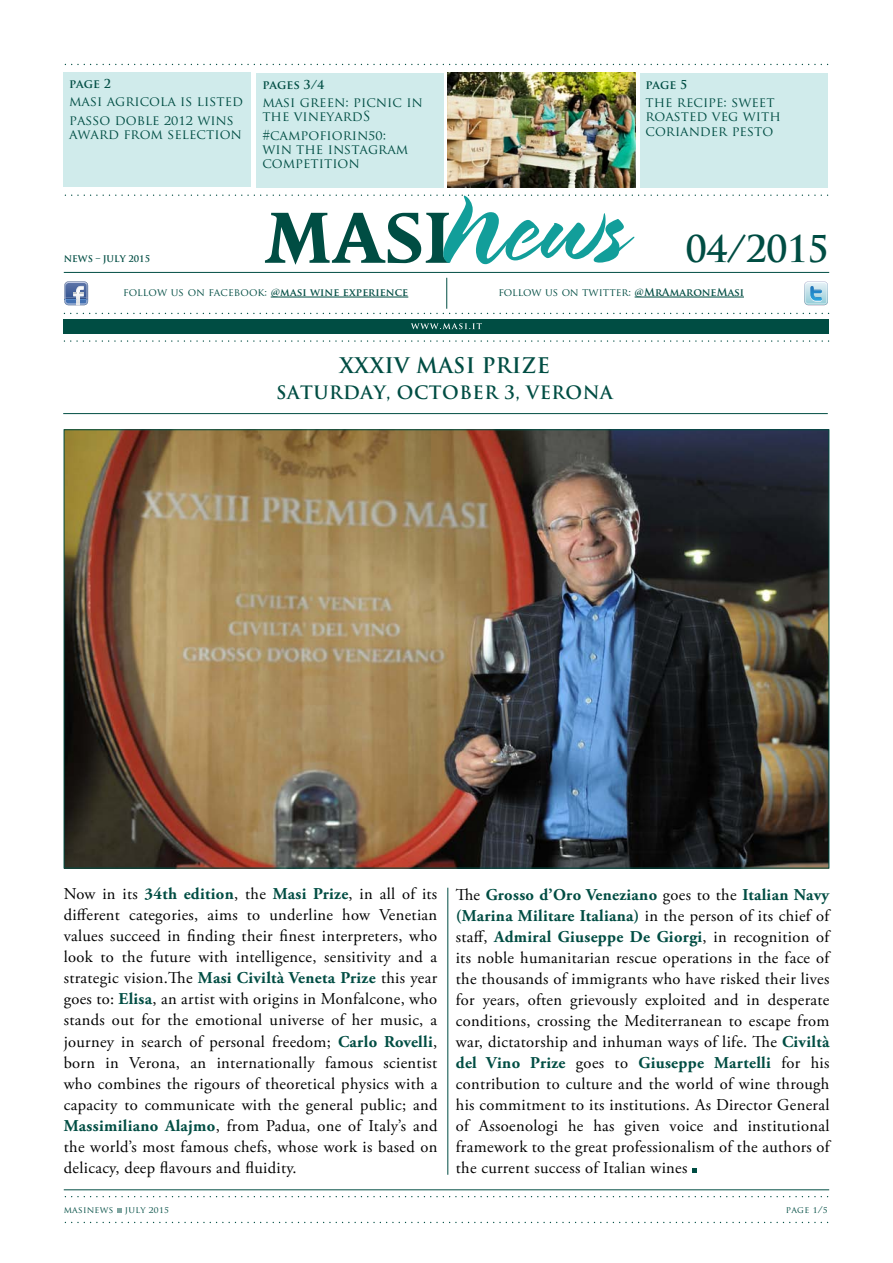
<style>
.page{position:relative;width:893px;height:1263px;background:#fff}
.page>*{position:absolute;margin:0;border:0;box-sizing:border-box;transform-origin:0 0}
.t1{font:700 36px "Trajan Pro";letter-spacing:-.025em;color:#004d43}
.t2{font:700 21px "Trajan Pro";letter-spacing:.01em;color:#004d43}
.t3{font:700 18px "Trajan Pro";letter-spacing:.025em;color:#004d43}
.t4{font:16.5px/21px "Adobe Garamond Pro";letter-spacing:.02em;color:#000;text-align:justify}
.t5{font:13.5px/14.2px "Trajan Pro";color:#004d43}
.t6{font:700 12px "Trajan Pro";color:#004d43}
.t7{font:10.5px "Trajan Pro";color:#004d43}
.t8{font:9px "Trajan Pro";letter-spacing:.025em;color:#004d43}
.t9{font:700 9px "Trajan Pro";color:#004d43}
.s1{font-weight:700}
.s2{font-weight:700;color:#004d43}
</style>
<div class="page">
<svg style="left:117px;top:1208px;width:5px;height:5px"></svg>
<svg style="left:65px;top:64px;width:763px;height:1px"></svg>
<svg style="left:65px;top:1222px;width:763px;height:1px"></svg>
<svg style="left:65px;top:1196px;width:763px;height:1px"></svg>
<svg style="left:65px;top:195px;width:763px;height:70px"></svg>
<svg style="left:64px;top:313px;width:765px;height:1px"></svg>
<svg style="left:64px;top:340px;width:765px;height:2px"></svg>
<hr style="left:271px;top:297px;width:137px;height:1px;background:#004d43">
<svg style="left:64px;top:281px;width:24px;height:24px"></svg>
<img style="left:65px;top:282px;width:22px;height:4px">
<svg style="left:804px;top:281px;width:24px;height:24px"></svg>
<hr style="left:635px;top:297px;width:109px;height:1px;background:#004d43">
<hr style="left:64px;top:272px;width:765px;height:1px;background:#004d43">
<hr style="left:446px;top:278px;width:1px;height:31px;background:#004d43">
<div style="left:64px;top:319px;width:765px;height:15px;background:#004d43"></div>
<svg style="left:411px;top:323px;width:71px;height:6px"></svg>
<hr style="left:64px;top:1189px;width:765px;height:1px;background:#004d43">
<svg style="left:692px;top:1168px;width:5px;height:4px"></svg>
<hr style="left:448px;top:888px;width:1px;height:287px;background:#004d43">
<hr style="left:63px;top:413px;width:765px;height:1px;background:#004d43">
<div style="left:641px;top:73px;width:187px;height:114px;background:#d0ebeb"></div>
<div style="left:256px;top:73px;width:188px;height:114px;background:#d0ebeb"></div>
<div style="left:64px;top:73px;width:187px;height:114px;background:#d0ebeb"></div>
<img style="left:66px;top:431px;width:761px;height:435px">
<img style="left:448px;top:73px;width:187px;height:114px">
<p class="t6" style="left:69px;top:76px;width:43px">page 2</p>
<p class="t5" style="left:69px;top:92px;width:175px;line-height:18.5px">MASI AGRICOLA IS LISTED<br>PASSO DOBLE 2012 WINS</p>
<p class="t5" style="left:69px;top:127px;width:174px">AWARD FROM SELECTION</p>
<p class="t6" style="left:262px;top:77px;width:64px">pages 3/4</p>
<p class="t5" style="left:262px;top:95px;width:162px">MASI GREEN: PICNIC IN<br>THE VINEYARDS</p>
<p class="t5" style="left:262px;top:128px;width:147px">#CAMPOFIORIN50:<br>WIN THE INSTAGRAM<br>COMPETITION</p>
<p class="t9" style="left:64px;top:253px;width:88px">news – july 2015</p>
<p class="t6" style="left:645px;top:77px;width:43px">page 5</p>
<p class="t5" style="left:645px;top:95px;width:137px">THE RECIPE: SWEET<br>ROASTED VEG WITH<br>CORIANDER PESTO</p>
<h1 class="t1" style="left:685px;top:226px;width:145px">04/2015</h1>
<p class="t7" style="left:123px;top:285px;width:287px">FOLLOW US ON FACEBOOK: <span class="s1">@masi wine experience</span></p>
<p class="t7" style="left:498px;top:285px;width:247px">FOLLOW US ON TWITTER: <span class="s1">@MrAmaroneMasi</span></p>
<p class="t2" style="left:339px;top:353px;width:210px">XXXIV MAS I PRIZE</p>
<p class="t3" style="left:276px;top:381px;width:337px">Saturday, October 3, Vero na</p>
<p class="t4" style="left:64px;top:884px;width:375px">Now in its <span class="s2">34th edition</span>, the <span class="s2">Masi Prize</span>, in all of its different categories, aims to underline how Venetian values succeed in finding their finest interpreters, who look to the future with intelligence, sensitivity and a strategic vision.The <span class="s2">Masi Civiltà Veneta Prize</span> this year goes to: <span class="s2">Elisa</span>, an artist with origins in Monfalcone, who stands out for the emotional universe of her music, a journey in search of personal freedom; <span class="s2">Carlo Rovelli</span>, born in Verona, an internationally famous scientist who combines the rigours of theoretical physics with a capacity to communicate with the general public; and <span class="s2">Massimiliano Alajmo</span>, from Padua, one of Italy’s and the world’s most famous chefs, whose work is based on delicacy, deep flavours and fluidity.</p>
<p class="t4" style="left:456px;top:884px;width:375px">The <span class="s2">Grosso d’Oro Veneziano</span> goes to the <span class="s2">Italian Navy (Marina Militare Italiana)</span> in the person of its chief of staff, <span class="s2">Admiral Giuseppe De Giorgi</span>, in recognition of its noble humanitarian rescue operations in the face of the thousands of immigrants who have risked their lives for years, often grievously exploited and in desperate conditions, crossing the Mediterranean to escape from war, dictatorship and inhuman ways of life. The <span class="s2">Civiltà del Vino Prize</span> goes to <span class="s2">Giuseppe Martelli</span> for his contribution to culture and the world of wine through his commitment to its institutions. As Director General of Assoenologi he has given voice and institutional framework to the great professionalism of the authors of the current success of Italian wines</p>
<p class="t8" style="left:64px;top:1204px;width:51px">MASINEWS</p>
<p class="t8" style="left:125px;top:1204px;width:45px">JULY 2015</p>
<p class="t8" style="left:786px;top:1204px;width:43px">PAGE 1/5</p>
</div>
